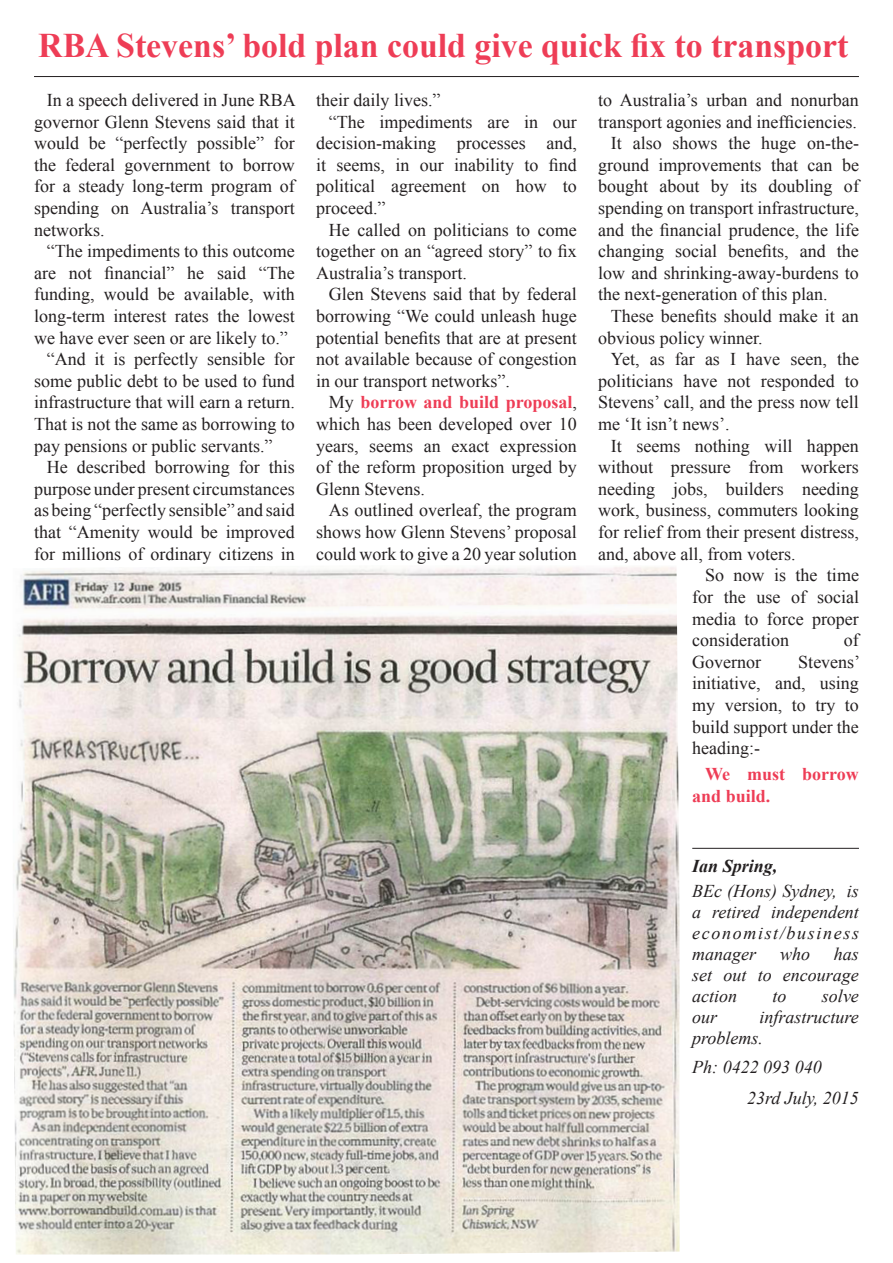
<style>
.page{position:relative;width:893px;height:1263px;background:#fff}
.page>*{position:absolute;margin:0;border:0;box-sizing:border-box;transform-origin:0 0}
.t1{font:700 34.5px "Times New Roman";color:#ee3d56}
.t2{font:18px/21.6px "Times New Roman";color:#231f20;text-align:justify}
.t3{font:italic 18px/21px "Times New Roman";color:#231f20;text-align:justify}
.t4{font:700 18px/22.2px "Times New Roman";color:#ee3d56}
.t5{font:italic 700 18px "Times New Roman";color:#231f20}
.s1{font-weight:700;color:#ee3d56}
</style>
<div class="page">
<hr style="left:692px;top:848px;width:167px;height:1px;background:#231f20">
<img style="left:13px;top:567px;width:666px;height:687px">
<hr style="left:34px;top:76px;width:825px;height:1px;background:#231f20">
<p class="t1" style="left:38px;top:22px;width:811px">RBA Stevens’ bold plan could give quick fix to transport</p>
<p class="t2" style="left:34px;top:89px;width:263px;text-indent:13px">In a speech delivered in June RBA governor Glenn Stevens said that it would be “perfectly possible” for the federal government to borrow for a steady long-term program of spending on Australia’s transport networks.</p>
<p class="t2" style="left:34px;top:240px;width:262px;text-indent:13px">“The impediments to this outcome are not financial” he said “The funding, would be available, with long-term interest rates the lowest we have ever seen or are likely to.”</p>
<p class="t2" style="left:34px;top:348px;width:262px;text-indent:13px">“And it is perfectly sensible for some public debt to be used to fund infrastructure that will earn a return.<br>That is not the same as borrowing to pay pensions or public servants.”</p>
<p class="t2" style="left:34px;top:456px;width:262px;text-indent:13px">He described borrowing for this purpose under present circumstances as being “perfectly sensible” and said that “Amenity would be improved for millions of ordinary citizens in</p>
<p class="t2" style="left:316px;top:89px;width:126px">their daily lives.”</p>
<p class="t2" style="left:316px;top:111px;width:262px;text-indent:13px">“The impediments are in our decision-making processes and, it seems, in our inability to find political agreement on how to proceed.”</p>
<p class="t2" style="left:316px;top:219px;width:262px;text-indent:13px">He called on politicians to come together on an “agreed story” to fix Australia’s transport.</p>
<p class="t2" style="left:316px;top:283px;width:262px;text-indent:13px">Glen Stevens said that by federal borrowing “We could unleash huge potential benefits that are at present not available because of congestion in our transport networks”.</p>
<p class="t2" style="left:316px;top:391px;width:262px;text-indent:13px">My <span class="s1">borrow and build proposal</span>, which has been developed over 10 years, seems an exact expression of the reform proposition urged by Glenn Stevens.</p>
<p class="t2" style="left:316px;top:499px;width:262px;text-indent:13px">As outlined overleaf, the program shows how Glenn Stevens’ proposal could work to give a 20 year solution</p>
<p class="t2" style="left:598px;top:89px;width:262px">to Australia’s urban and nonurban transport agonies and inefficiencies.</p>
<p class="t2" style="left:598px;top:132px;width:262px;text-indent:13px">It also shows the huge on-the&shy;ground improvements that can be bought about by its doubling of spending on transport infrastructure, and the financial prudence, the life changing social benefits, and the low and shrinking-away-burdens to the next-generation of this plan.</p>
<p class="t2" style="left:598px;top:305px;width:262px;text-indent:13px">These benefits should make it an obvious policy winner.</p>
<p class="t2" style="left:598px;top:348px;width:262px;text-indent:13px">Yet, as far as I have seen, the politicians have not responded to Stevens’ call, and the press now tell me ‘It isn’t news’.</p>
<p class="t2" style="left:598px;top:435px;width:262px;text-indent:13px">It seems nothing will happen without pressure from workers needing jobs, builders needing work, business, commuters looking for relief from their present distress, and, above all, from voters.</p>
<p class="t2" style="left:692px;top:564px;width:168px;text-indent:13px">So now is the time for the use of social media to force proper consideration</p>
<p class="t2" style="left:844px;top:629px;width:16px">of</p>
<p class="t2" style="left:692px;top:651px;width:170px;text-indent:106px">Stevens’ initiative, and, using my version, to try to build support under the heading:-</p>
<p class="t4" style="left:692px;top:762px;width:168px;text-indent:13px">We must borrow and build.</p>
<p class="t2" style="left:692px;top:651px;width:70px">Governor</p>
<p class="t5" style="left:692px;top:853px;width:87px">Ian Spring,</p>
<p class="t3" style="left:692px;top:880px;width:168px">BEc (Hons) Sydney, is a retired independent economist/business manager</p>
<p class="t3" style="left:692px;top:943px;width:168px;text-indent:142px">has set out to encourage action</p>
<p class="t3" style="left:780px;top:943px;width:32px">who</p>
<p class="t3" style="left:773px;top:985px;width:16px">to</p>
<p class="t3" style="left:822px;top:985px;width:38px">solve</p>
<p class="t3" style="left:692px;top:1006px;width:168px;text-indent:67px">infrastructure problems.</p>
<p class="t3" style="left:692px;top:1056px;width:131px">Ph: 0422 093 040</p>
<p class="t3" style="left:747px;top:1087px;width:113px">23rd July, 2015</p>
<p class="t3" style="left:692px;top:1006px;width:27px">our</p>
</div>
